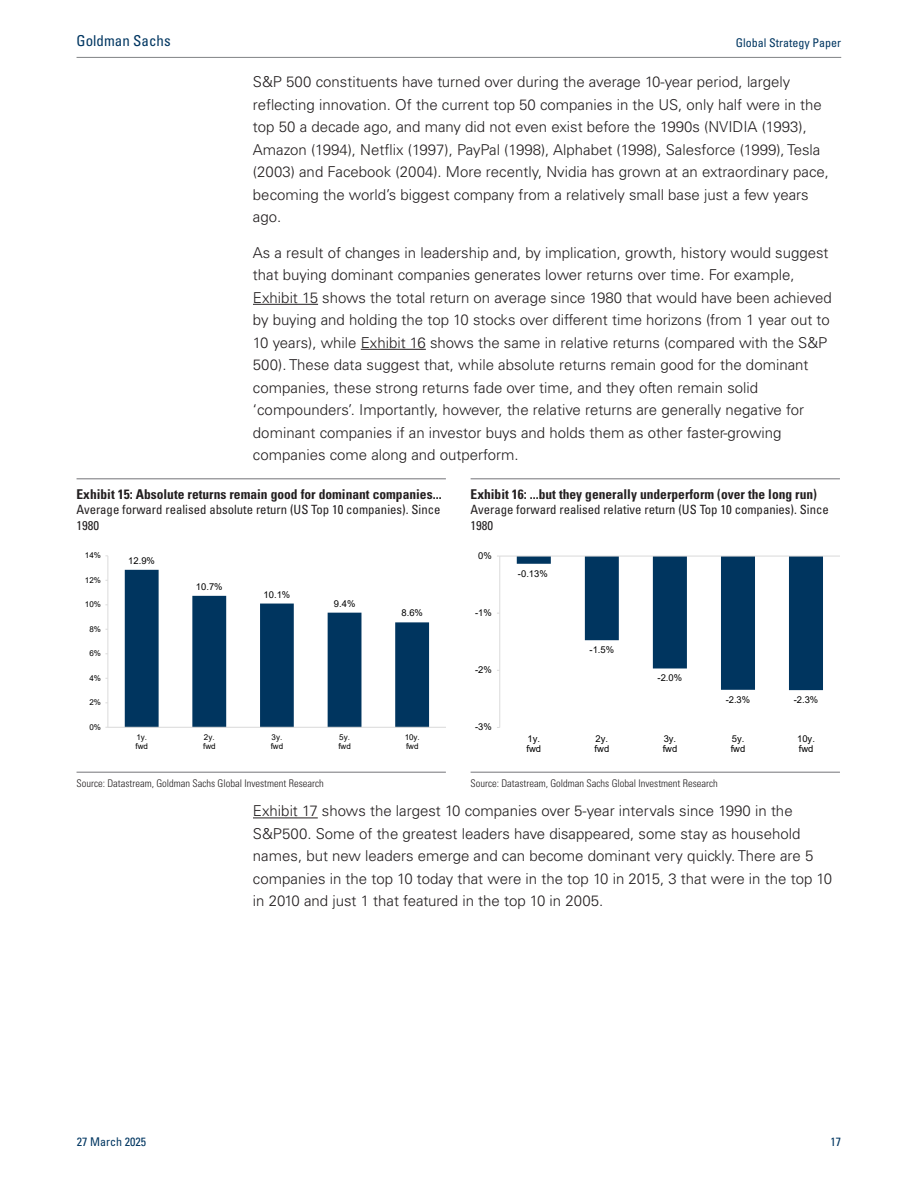
<style>
.page{position:relative;width:918px;height:1188px;background:#fff}
.page>*{position:absolute;margin:0;border:0;box-sizing:border-box;transform-origin:0 0}
.t1{font:300 15px/22.5px "Univers LT Std";color:#231f20}
.t2{font:condensed 15px "Univers LT Std";color:#003661}
.t3{font:700 condensed 13.5px "Univers LT Std";color:#231f20}
.t4{font:condensed 12.75px/15.8px "Univers LT Std";color:#231f20}
.t5{font:condensed 12px "Univers LT Std";color:#003661}
.t6{font:300 condensed 10.5px "Univers LT Std";color:#231f20}
.t7{font:9.45px/10.8px "Arial";color:#000}
.t8{font:8.1px/9.3px "Arial";color:#000}
.t9{font:7.95px "Arial";color:#000}
</style>
<div class="page">
<hr style="left:253px;top:304px;width:65px;height:1px;background:#231f20">
<hr style="left:361px;top:349px;width:65px;height:1px;background:#231f20">
<hr style="left:253px;top:818px;width:65px;height:1px;background:#231f20">
<hr style="left:77px;top:479px;width:369px;height:1px;background:#737378">
<hr style="left:471px;top:479px;width:369px;height:1px;background:#737378">
<svg style="left:125px;top:570px;width:304px;height:157px"></svg>
<hr style="left:108px;top:556px;width:1px;height:171px;background:#dbdbdb">
<hr style="left:108px;top:727px;width:338px;height:1px;background:#d9d9d9">
<svg style="left:517px;top:557px;width:306px;height:133px"></svg>
<hr style="left:499px;top:556px;width:1px;height:171px;background:#dbdbdb">
<hr style="left:500px;top:556px;width:340px;height:1px;background:#d9d9d9">
<hr style="left:77px;top:772px;width:369px;height:1px;background:#737378">
<hr style="left:471px;top:772px;width:369px;height:1px;background:#737378">
<hr style="left:77px;top:57px;width:764px;height:1px;background:#808285">
<p class="t2" style="left:77px;top:35px;width:96px">Goldman Sachs</p>
<p class="t5" style="left:736px;top:39px;width:107px">Global Strategy Paper</p>
<p class="t1" style="left:253px;top:72px;width:578px">S&amp;P 500 constituents have turned over during the average 10-year period, largely reflecting innovation. Of the current top 50 companies in the US, only half were in the top 50 a decade ago, and many did not even exist before the 1990s (NVIDIA (1993), Amazon (1994), Netflix (1997), PayPal (1998), Alphabet (1998), Salesforce (1999), Tesla (2003) and Facebook (2004). More recently, Nvidia has grown at an extraordinary pace, becoming the world’s biggest company from a relatively small base just a few years ago.</p>
<p class="t1" style="left:253px;top:242px;width:580px">As a result of changes in leadership and, by implication, growth, history would suggest that buying dominant companies generates lower returns over time. For example, Exhibit 15 shows the total return on average since 1980 that would have been achieved by buying and holding the top 10 stocks over different time horizons (from 1 year out to 10 years), while Exhibit 16 shows the same in relative returns (compared with the S&amp;P 500). These data suggest that, while absolute returns remain good for the dominant companies, these strong returns fade over time, and they often remain solid ‘compounders’. Importantly, however, the relative returns are generally negative for dominant companies if an investor buys and holds them as other faster-growing companies come along and outperform.</p>
<p class="t3" style="left:77px;top:489px;width:367px">Exhibit 15: Absolute returns remain good for dominant companies...</p>
<p class="t4" style="left:77px;top:503px;width:365px">Average forward realised absolute return (US Top 10 companies). Since<br>1980</p>
<p class="t8" style="left:85px;top:551px;width:18px">14%</p>
<p class="t8" style="left:85px;top:575px;width:18px">12%</p>
<p class="t8" style="left:85px;top:600px;width:18px">10%</p>
<p class="t8" style="left:89px;top:624px;width:13px">8%</p>
<p class="t8" style="left:89px;top:649px;width:13px">6%</p>
<p class="t8" style="left:89px;top:673px;width:13px">4%</p>
<p class="t9" style="left:89px;top:698px;width:13px">2%</p>
<p class="t8" style="left:89px;top:722px;width:13px">0%</p>
<p class="t7" style="left:128px;top:555px;width:28px">12.9%</p>
<p class="t7" style="left:196px;top:581px;width:28px">10.7%</p>
<p class="t7" style="left:264px;top:589px;width:28px">10.1%</p>
<p class="t7" style="left:334px;top:598px;width:23px">9.4%</p>
<p class="t7" style="left:402px;top:608px;width:23px">8.6%</p>
<p class="t8" style="left:135px;top:732px;width:14px">1y. fwd</p>
<p class="t8" style="left:203px;top:732px;width:14px">2y. fwd</p>
<p class="t8" style="left:271px;top:732px;width:14px">3y. fwd</p>
<p class="t8" style="left:338px;top:732px;width:14px">5y. fwd</p>
<p class="t8" style="left:405px;top:732px;width:17px">10y. fwd</p>
<p class="t3" style="left:471px;top:489px;width:348px">Exhibit 16: ...but they generally underperform (over the long run)</p>
<p class="t4" style="left:471px;top:503px;width:360px">Average forward realised relative return (US Top 10 companies). Since<br>1980</p>
<p class="t7" style="left:478px;top:550px;width:15px">0%</p>
<p class="t7" style="left:475px;top:607px;width:18px">-1%</p>
<p class="t7" style="left:475px;top:665px;width:18px">-2%</p>
<p class="t7" style="left:475px;top:722px;width:18px">-3%</p>
<p class="t7" style="left:518px;top:568px;width:31px">-0.13%</p>
<p class="t7" style="left:590px;top:644px;width:26px">-1.5%</p>
<p class="t7" style="left:658px;top:673px;width:26px">-2.0%</p>
<p class="t7" style="left:726px;top:694px;width:26px">-2.3%</p>
<p class="t7" style="left:794px;top:694px;width:26px">-2.3%</p>
<p class="t7" style="left:527px;top:733px;width:16px">1y. fwd</p>
<p class="t7" style="left:595px;top:733px;width:16px">2y. fwd</p>
<p class="t7" style="left:663px;top:733px;width:16px">3y. fwd</p>
<p class="t7" style="left:731px;top:733px;width:16px">5y. fwd</p>
<p class="t7" style="left:797px;top:733px;width:19px">10y. fwd</p>
<p class="t6" style="left:77px;top:780px;width:249px">Source: Datastream, Goldman Sachs Global Investment Research</p>
<p class="t6" style="left:471px;top:780px;width:249px">Source: Datastream, Goldman Sachs Global Investment Research</p>
<p class="t1" style="left:253px;top:801px;width:581px">Exhibit 17 shows the largest 10 companies over 5-year intervals since 1990 in the S&amp;P500. Some of the greatest leaders have disappeared, some stay as household names, but new leaders emerge and can become dominant very quickly. There are 5 companies in the top 10 today that were in the top 10 in 2015, 3 that were in the top 10 in 2010 and just 1 that featured in the top 10 in 2005.</p>
<p class="t5" style="left:77px;top:1137px;width:71px">27 March 2025</p>
<p class="t5" style="left:831px;top:1137px;width:12px">17</p>
</div>
